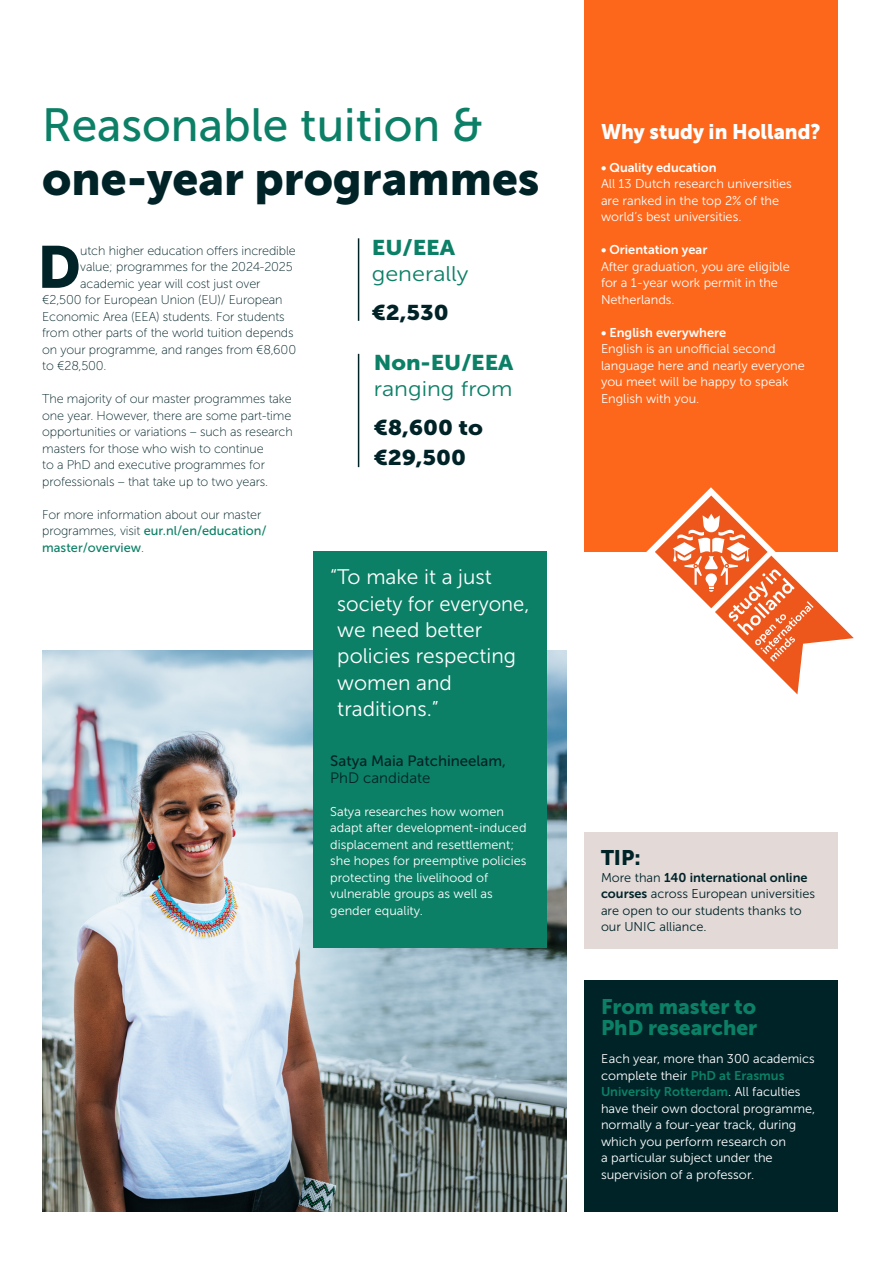
<style>
.page{position:relative;width:893px;height:1263px;background:#fff}
.page>*{position:absolute;margin:0;border:0;box-sizing:border-box;transform-origin:0 0}
.plat{font:58.95px "Museo Sans 900";color:#002328}
.plat-2{font:46.5px/54px "Museo Sans 500";color:#0c8066}
.plat-3{font:21.3px/26px "Museo Sans 300";color:#0c8066;scale:1.1 1}
.plat-4{font:21.3px/30px "Museo Sans 900";color:#002328;scale:1.1 1}
.plat-5{font:21.15px/26px "Museo Sans 300";color:#0c8066;scale:1.1 1}
.plat-6{font:21.15px "Museo Sans 900";color:#002328;scale:1.1 1}
.plat-7{font:21px/26.4px "Museo Sans 300";color:#fff}
.kop{font:21px "Museo Sans 900";color:#0c8066}
.kop-2{font:21px "Museo Sans 900";color:#fff;scale:.96 1}
.kop-3{font:21px "Museo Sans 900";color:#002328}
.plat-8{font:15px/16.5px "Museo Sans 500";color:#002328}
.plat-9{font:12.75px/16.5px "Museo Sans 300";color:#fff}
.plat-10{font:12.75px/16.5px "Museo Sans 100";letter-spacing:-.01em;color:#002328}
.plat-11{font:12.75px/16.5px "Museo Sans 300";color:#002328}
.t1{font:12.75px "Museo Sans 700";color:#fff}
.s1{font-family:"Museo Sans 900";color:#002328}
.s2{font-family:"Museo Sans 500";color:#0c8066}
.s3{font-family:"Museo Sans 900"}
.s4{font-family:"Museo Sans 300"}
.s5{font-family:"Museo Sans 700"}
.s6{font-size:12.6px}
.s7{font-family:"Museo Sans 700";color:#0c8066}
</style>
<div class="page">
<div style="left:584px;top:0;width:254px;height:552px;background:#fc671b"></div>
<svg style="left:646px;top:487px;width:208px;height:207px"></svg>
<img style="left:43px;top:650px;width:524px;height:562px">
<div style="left:584px;top:981px;width:254px;height:231px;background:#002328"></div>
<div style="left:584px;top:832px;width:254px;height:116px;background:#e3dad8"></div>
<div style="left:313px;top:551px;width:234px;height:397px;background:#0c8066"></div>
<hr style="left:358px;top:238px;width:1px;height:83px;background:#002328">
<hr style="left:358px;top:354px;width:1px;height:113px;background:#002328">
<p class="plat-2" style="left:42px;top:98px;width:499px">Reasonable tuition &amp; <span class="s1">one-year programmes</span></p>
<p class="plat" style="left:37px;top:234px;width:45px">D</p>
<p class="plat-10" style="left:80px;top:242px;width:217px">utch higher education offers incredible</p>
<p class="plat-10" style="left:80px;top:259px;width:214px">value; programmes for the 2024-2025</p>
<p class="plat-10" style="left:80px;top:275px;width:182px">academic year will cost just over</p>
<p class="plat-10" style="left:42px;top:292px;width:242px">€2,500 for European Union (EU)/ European</p>
<p class="plat-10" style="left:42px;top:308px;width:244px">Economic Area (EEA) students. For students</p>
<p class="plat-10" style="left:42px;top:325px;width:253px">from other parts of the world tuition depends</p>
<p class="plat-10" style="left:42px;top:341px;width:255px">on your programme, and ranges from €8,600</p>
<p class="plat-10" style="left:42px;top:358px;width:66px">to €28,500.</p>
<p class="plat-10" style="left:42px;top:391px;width:252px">The majority of our master programmes take one year. However, there are some part-time opportunities or variations – such as research masters for those who wish to continue<br>to a PhD and executive programmes for professionals – that take up to two years.</p>
<p class="plat-10" style="left:42px;top:506px;width:226px">For more information about our master programmes, visit <span class="s2">eur.nl/en/education/ master/overview</span>.</p>
<p class="plat-5" style="left:372px;top:235px;width:90px"><span class="s3">EU/EEA </span>generally</p>
<p class="plat-6" style="left:372px;top:300px;width:71px">€2,530</p>
<p class="plat-3" style="left:374px;top:350px;width:129px"><span class="s3">Non-EU/EEA </span>ranging from</p>
<p class="plat-4" style="left:374px;top:413px;width:101px">€8,600 to €29,500</p>
<p class="plat-7" style="left:337px;top:564px;width:194px;text-indent:-7px">“To make it a just society for everyone, we need better policies respecting women and traditions.”</p>
<p class="plat-8" style="left:330px;top:753px;width:177px">Satya Maia Patchineelam,<br><span class="s4">PhD candidate</span></p>
<p class="plat-9" style="left:330px;top:803px;width:198px">Satya researches how women adapt after development-induced displacement and resettlement; she hopes for preemptive policies protecting the livelihood of vulnerable groups as well as gender equality.</p>
<p class="kop-2" style="left:601px;top:119px;width:230px">Why study in Holland?</p>
<p class="t1" style="left:601px;top:160px;width:117px">• Quality education</p>
<p class="plat-9" style="left:601px;top:176px;width:192px">All 13 Dutch research universities are ranked in the top 2% of the world’s best universities.</p>
<p class="t1" style="left:601px;top:243px;width:108px">• Orientation year</p>
<p class="plat-9" style="left:601px;top:258px;width:190px">After graduation, you are eligible for a 1-year work permit in the<br>Netherlands.</p>
<p class="t1" style="left:601px;top:325px;width:127px">• English everywhere</p>
<p class="plat-9" style="left:601px;top:341px;width:205px">English is an unofficial second language here and nearly everyone you meet will be happy to speak<br>English with you.</p>
<p class="kop-3" style="left:601px;top:846px;width:41px">TIP:</p>
<p class="plat-11" style="left:601px;top:869px;width:216px">More than <span class="s5">140 international online courses</span> across European universities are open to our students thanks to our UNIC alliance.</p>
<p class="kop" style="left:601px;top:995px;width:157px">From master to</p>
<p class="kop" style="left:601px;top:1016px;width:158px">PhD researcher</p>
<p class="plat-9" style="left:601px;top:1051px;width:216px"><span class="s6">E</span>ach year, more than 300 academics complete their <span class="s7">PhD at Erasmus<br>University Rotterdam</span>. All faculties have their own doctoral programme, normally a four-year track, during which you perform research on<br>a particular subject under the supervision of a professor.</p>
</div>
